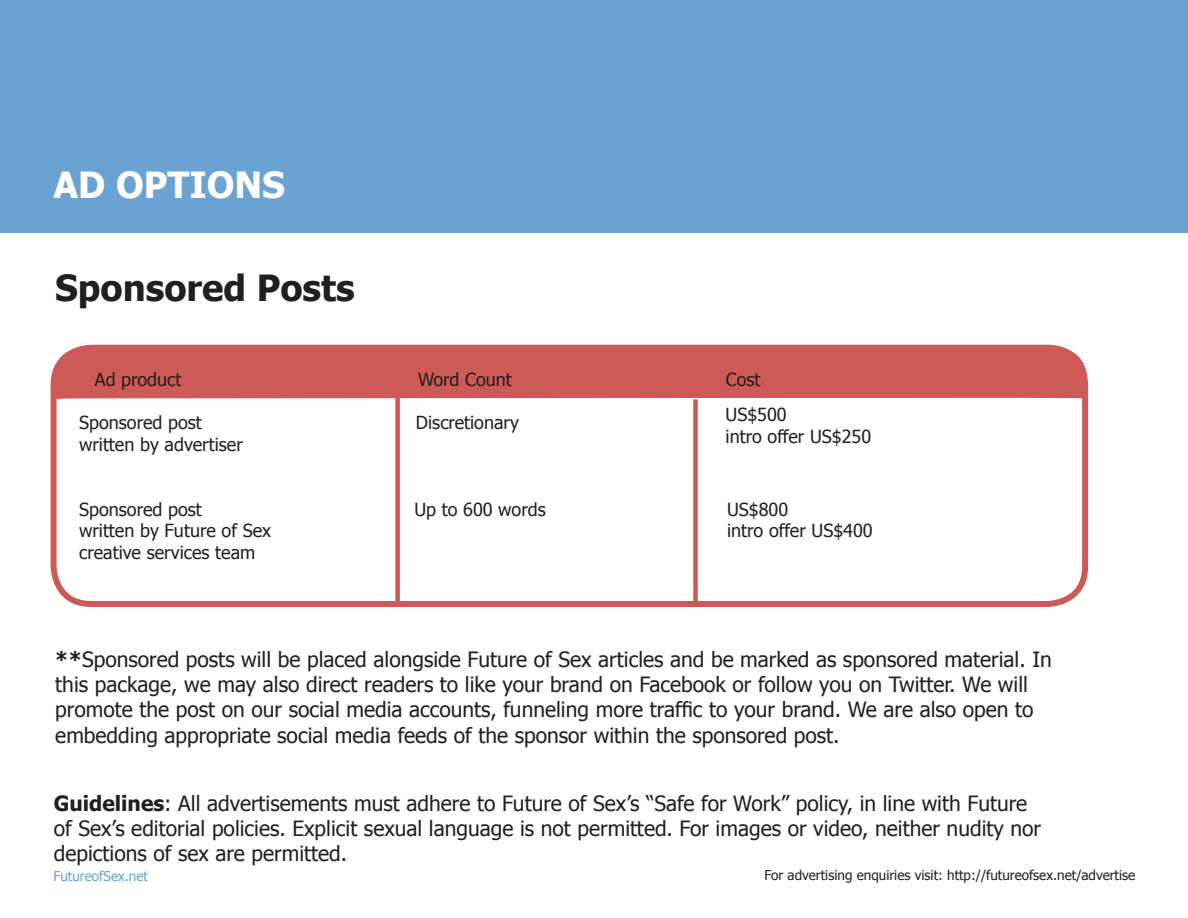
<style>
.page{position:relative;width:1188px;height:918px;background:#fff}
.page>*{position:absolute;margin:0;border:0;box-sizing:border-box;transform-origin:0 0}
.t1{font:700 36px "Tahoma";color:#231f20}
.t2{font:700 36px "Tahoma";color:#fff}
.t3{font:21px/25.2px "Tahoma";color:#231f20}
.t4{font:18px "Tahoma";color:#231f20}
.t5{font:13.5px "Tahoma";color:#231f20}
.t6{font:13.5px "Tahoma";color:#6aa2d1}
.s1{font-weight:700}
</style>
<div class="page">
<div style="left:50px;top:347px;width:1039px;height:53px;background:#ce5a57"></div>
<div style="left:51px;top:345px;width:1037px;height:262px;border:6px solid #ce5a57;border-radius:38px"></div>
<div style="left:0;top:0;width:1188px;height:233px;background:#6aa2d1"></div>
<div style="left:693px;top:399px;width:5px;height:208px;background:#cd5a57"></div>
<div style="left:395px;top:393px;width:5px;height:208px;background:#cd5a57"></div>
<p class="t2" style="left:54px;top:160px;width:233px">AD OPTIONS</p>
<p class="t1" style="left:55px;top:262px;width:301px">Sponsored Posts</p>
<p class="t4" style="left:95px;top:367px;width:88px">Ad product</p>
<p class="t4" style="left:418px;top:367px;width:95px">Word Count</p>
<p class="t4" style="left:726px;top:367px;width:36px">Cost</p>
<p class="t4" style="left:79px;top:411px;width:124px">Sponsored post</p>
<p class="t4" style="left:416px;top:411px;width:105px">Discretionary</p>
<p class="t4" style="left:79px;top:432px;width:165px">written by advertiser</p>
<p class="t4" style="left:726px;top:403px;width:63px">US$500</p>
<p class="t4" style="left:726px;top:424px;width:147px">intro offer US$250</p>
<p class="t4" style="left:79px;top:497px;width:124px">Sponsored post</p>
<p class="t4" style="left:414px;top:497px;width:133px">Up to 600 words</p>
<p class="t4" style="left:727px;top:497px;width:63px">US$800</p>
<p class="t4" style="left:79px;top:519px;width:194px">written by Future of Sex</p>
<p class="t4" style="left:727px;top:519px;width:147px">intro offer US$400</p>
<p class="t4" style="left:79px;top:540px;width:178px">creative services team</p>
<p class="t3" style="left:55px;top:646px;width:998px"><span class="s1">**</span>Sponsored posts will be placed alongside Future of Sex articles and be marked as sponsored material. In this package, we may also direct readers to like your brand on Facebook or follow you on Twitter. We will promote the post on our social media accounts, funneling more traffic to your brand. We are also open to embedding appropriate social media feeds of the sponsor within the sponsored post.</p>
<p class="t3" style="left:54px;top:790px;width:989px"><span class="s1">Guidelines</span>: All advertisements must adhere to Future of Sex’s “Safe for Work” policy, in line with Future of Sex’s editorial policies. Explicit sexual language is not permitted. For images or video, neither nudity nor depictions of sex are permitted.</p>
<p class="t6" style="left:53px;top:867px;width:96px">FutureofSex.net</p>
<p class="t5" style="left:765px;top:866px;width:372px">For advertising enquiries visit: http://futureofsex.net/advertise</p>
</div>
